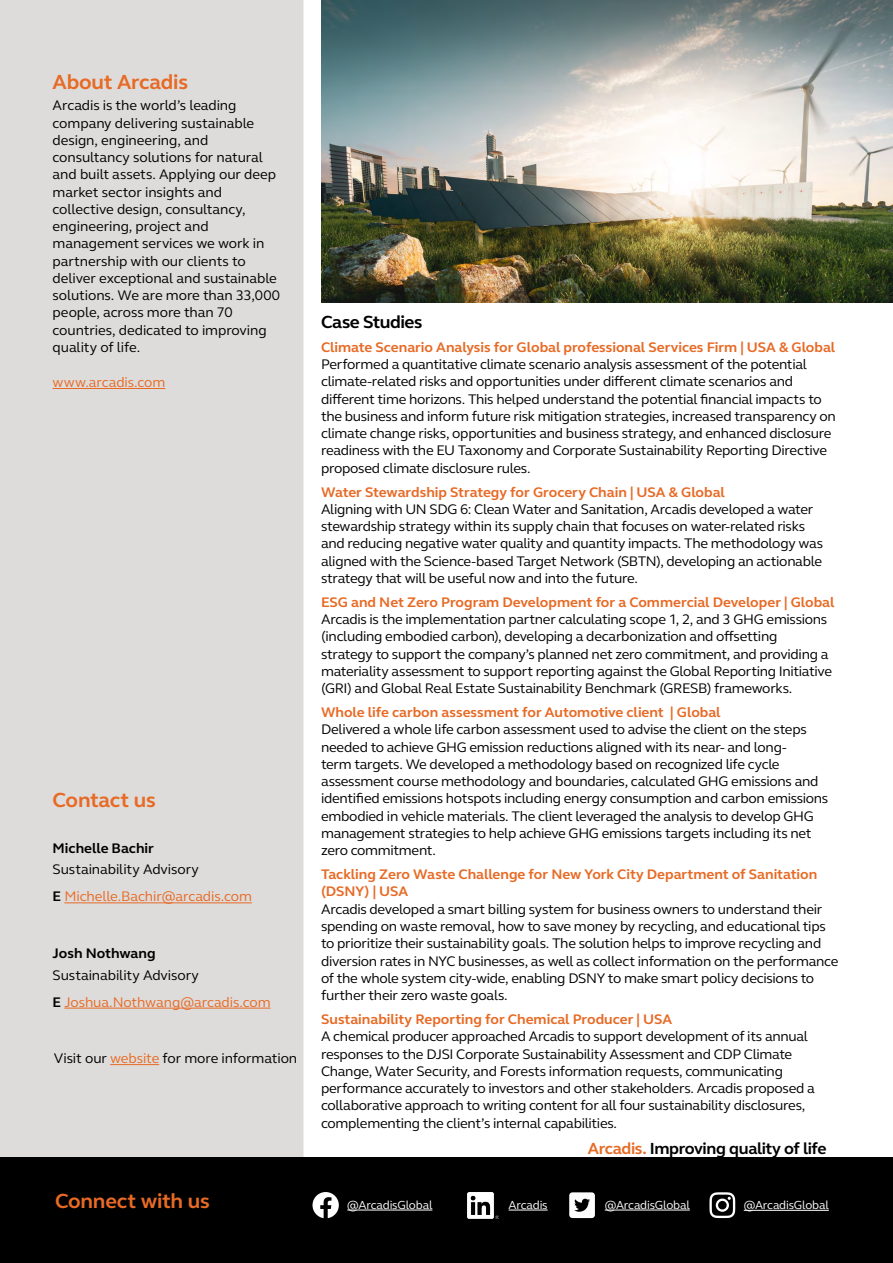
<style>
.page{position:relative;width:893px;height:1263px;background:#fff}
.page>*{position:absolute;margin:0;border:0;box-sizing:border-box;transform-origin:0 0}
.t1{font:700 21px "FS Elliot Pro";letter-spacing:-.01em;color:#e76a25}
.t2{font:700 18px "FS Elliot Pro";letter-spacing:-.025em;color:#000}
.t3{font:700 16.5px "FS Elliot Pro";letter-spacing:-.025em;color:#000}
.t4{font:14.25px/17.2px "FS Elliot Pro";letter-spacing:-.02em;color:#000}
.t5{font:700 14.25px/17.2px "FS Elliot Pro";color:#e76a25}
.t6{font:14.25px/27px "FS Elliot Pro";letter-spacing:-.005em;color:#e76a25}
.t7{font:700 14.25px "FS Elliot Pro";color:#000}
.t8{font:12px "FS Elliot Pro";letter-spacing:-.015em;color:#fff}
.s1{color:#000}
.s2{font-weight:700;color:#000}
.s3{color:#e76a25}
</style>
<div class="page">
<div style="left:0;top:0;width:303px;height:1158px;background:#dedcdb"></div>
<hr style="left:53px;top:388px;width:112px;height:1px;background:#e76a25">
<div style="left:0;top:1158px;width:893px;height:105px;background:#000"></div>
<svg style="left:569px;top:1192px;width:26px;height:26px"></svg>
<hr style="left:605px;top:1210px;width:85px;height:1px;background:#fff">
<svg style="left:709px;top:1192px;width:26px;height:26px"></svg>
<hr style="left:744px;top:1210px;width:85px;height:1px;background:#fff">
<svg style="left:312px;top:1192px;width:27px;height:26px"></svg>
<hr style="left:347px;top:1210px;width:85px;height:1px;background:#fff">
<img style="left:467px;top:1192px;width:31px;height:26px">
<hr style="left:509px;top:1210px;width:39px;height:1px;background:#fff">
<img style="left:321px;top:0;width:572px;height:303px">
<hr style="left:64px;top:902px;width:188px;height:1px;background:#e76a25">
<hr style="left:64px;top:1008px;width:207px;height:1px;background:#e76a25">
<hr style="left:110px;top:1064px;width:49px;height:1px;background:#e76a25">
<h1 class="t1" style="left:53px;top:67px;width:137px">About Arcadis</h1>
<p class="t4" style="left:53px;top:96px;width:229px">Arcadis is the world’s leading company delivering sustainable design, engineering, and consultancy solutions for natural and built assets. Applying our deep market sector insights and collective design, consultancy, engineering, project and management services we work in partnership with our clients to deliver exceptional and sustainable solutions. We are more than 33,000 people, across more than 70 countries, dedicated to improving quality of life.</p>
<p class="t6" style="left:53px;top:368px;width:114px">www.arcadis.com</p>
<h1 class="t1" style="left:53px;top:786px;width:105px">Contact us</h1>
<p class="t7" style="left:53px;top:838px;width:103px">Michelle Bachir</p>
<p class="t6" style="left:53px;top:856px;width:201px"><span class="s1">Sustainability Advisory<br></span><span class="s2">E</span> Michelle.Bachir@arcadis.com</p>
<p class="t7" style="left:53px;top:943px;width:105px">Josh Nothwang</p>
<p class="t6" style="left:53px;top:961px;width:219px"><span class="s1">Sustainability Advisory<br></span><span class="s2">E</span> Joshua.Nothwang@arcadis.com</p>
<p class="t4" style="left:54px;top:1049px;width:245px">Visit our <span class="s3">website</span> for more information</p>
<p class="t2" style="left:321px;top:310px;width:103px">Case Studies</p>
<p class="t5" style="left:321px;top:338px;width:516px">Climate Scenario Analysis for Global professional Services Firm | USA &amp; Global</p>
<p class="t4" style="left:321px;top:355px;width:516px">Performed a quantitative climate scenario analysis assessment of the potential climate-related risks and opportunities under different climate scenarios and different time horizons. This helped understand the potential financial impacts to the business and inform future risk mitigation strategies, increased transparency on climate change risks, opportunities and business strategy, and enhanced disclosure readiness with the EU Taxonomy and Corporate Sustainability Reporting Directive proposed climate disclosure rules.</p>
<p class="t5" style="left:321px;top:483px;width:405px">Water Stewardship Strategy for Grocery Chain | USA &amp; Global</p>
<p class="t4" style="left:321px;top:500px;width:504px">Aligning with UN SDG 6: Clean Water and Sanitation, Arcadis developed a water stewardship strategy within its supply chain that focuses on water-related risks and reducing negative water quality and quantity impacts. The methodology was aligned with the Science-based Target Network (SBTN), developing an actionable strategy that will be useful now and into the future.</p>
<p class="t5" style="left:321px;top:593px;width:515px">ESG and Net Zero Program Development for a Commercial Developer | Global</p>
<p class="t4" style="left:321px;top:610px;width:512px">Arcadis is the implementation partner calculating scope 1, 2, and 3 GHG emissions (including embodied carbon), developing a decarbonization and offsetting strategy to support the company’s planned net zero commitment, and providing a materiality assessment to support reporting against the Global Reporting Initiative (GRI) and Global Real Estate Sustainability Benchmark (GRESB) frameworks.</p>
<p class="t5" style="left:321px;top:703px;width:401px">Whole life carbon assessment for Automotive client | Global</p>
<p class="t4" style="left:321px;top:721px;width:509px">Delivered a whole life carbon assessment used to advise the client on the steps needed to achieve GHG emission reductions aligned with its near- and long-<br>term targets. We developed a methodology based on recognized life cycle assessment course methodology and boundaries, calculated GHG emissions and identified emissions hotspots including energy consumption and carbon emissions embodied in vehicle materials. The client leveraged the analysis to develop GHG management strategies to help achieve GHG emissions targets including its net zero commitment.</p>
<p class="t5" style="left:321px;top:865px;width:498px">Tackling Zero Waste Challenge for New York City Department of Sanitation (DSNY) | USA</p>
<p class="t4" style="left:321px;top:900px;width:519px">Arcadis developed a smart billing system for business owners to understand their spending on waste removal, how to save money by recycling, and educational tips to prioritize their sustainability goals. The solution helps to improve recycling and diversion rates in NYC businesses, as well as collect information on the performance of the whole system city-wide, enabling DSNY to make smart policy decisions to further their zero waste goals.</p>
<p class="t5" style="left:321px;top:1010px;width:353px">Sustainability Reporting for Chemical Producer | USA</p>
<p class="t4" style="left:321px;top:1027px;width:495px">A chemical producer approached Arcadis to support development of its annual responses to the DJSI Corporate Sustainability Assessment and CDP Climate Change, Water Security, and Forests information requests, communicating performance accurately to investors and other stakeholders. Arcadis proposed a collaborative approach to writing content for all four sustainability disclosures, complementing the client’s internal capabilities.</p>
<p class="t3" style="left:588px;top:1137px;width:240px"><span class="s3">Arcadis.</span> Improving quality of life</p>
<h1 class="t1" style="left:55px;top:1186px;width:156px">Connect with us</h1>
<p class="t8" style="left:347px;top:1197px;width:87px">@ArcadisGlobal</p>
<p class="t8" style="left:509px;top:1197px;width:41px">Arcadis</p>
<p class="t8" style="left:605px;top:1197px;width:87px">@ArcadisGlobal</p>
<p class="t8" style="left:744px;top:1197px;width:87px">@ArcadisGlobal</p>
</div>
